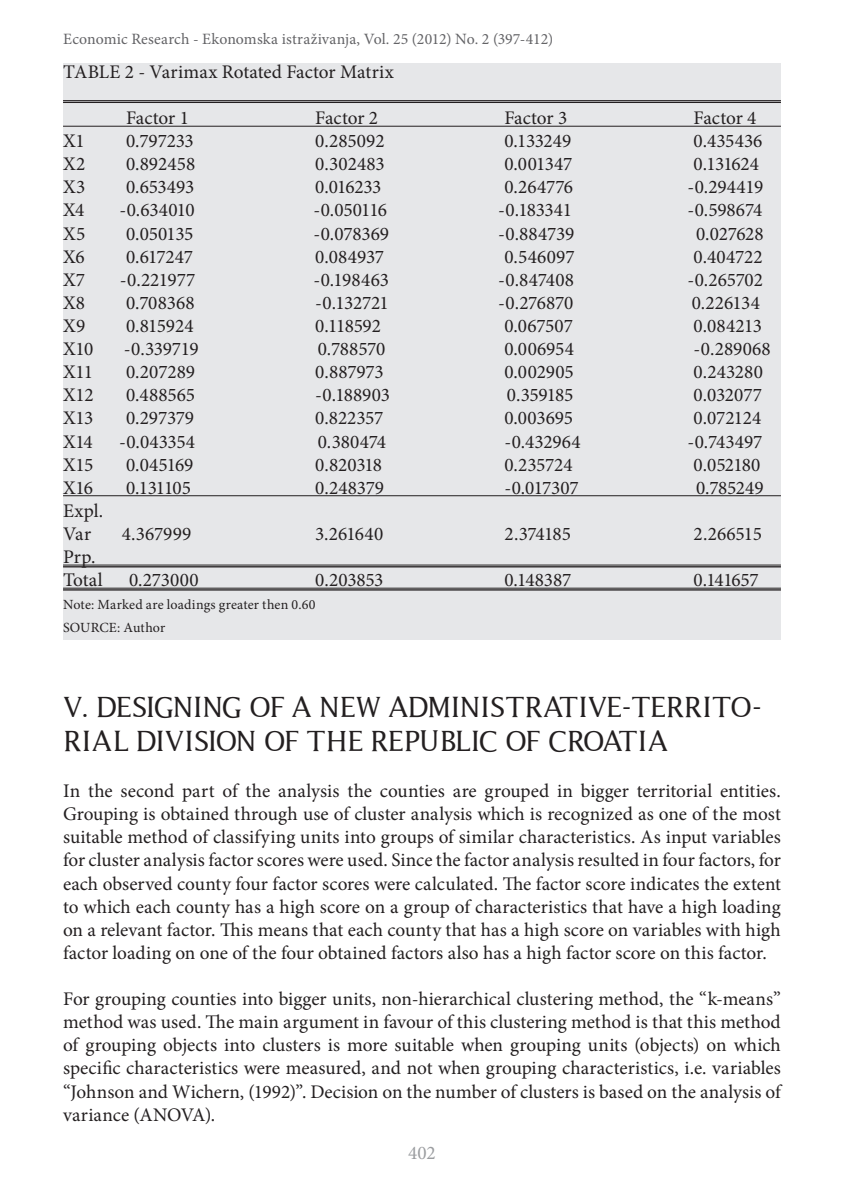
<style>
.page{position:relative;width:844px;height:1191px;background:#fff}
.page>*{position:absolute;margin:0;border:0;box-sizing:border-box;transform-origin:0 0}
.t1{font:28px/33.6px "Latine";letter-spacing:-.025em;color:#231f20}
.No_Spacing_First_par{font:19.25px/23.1px "Minion Pro";letter-spacing:-.005em;color:#231f20;text-align:justify}
.t2{font:19.25px "Minion Pro";color:#9b9da0}
.t3{font:15.75px "Minion Pro";letter-spacing:.005em;color:#636366}
.No_Spacing_First_par-2{font:14px "Minion Pro";letter-spacing:.01em;color:#231f20}
.Figure_tittle{font:14px "Minion Pro";color:#231f20}
</style>
<div class="page">
<div style="left:63px;top:64px;width:717px;height:576px;background:#e6e7e9"></div>
<hr style="left:63px;top:100px;width:717px;height:1px;background:#231f20">
<hr style="left:63px;top:102px;width:717px;height:1px;background:#231f20">
<hr style="left:63px;top:126px;width:717px;height:1px;background:#231f20">
<hr style="left:63px;top:495px;width:717px;height:1px;background:#231f20">
<hr style="left:63px;top:565px;width:717px;height:1px;background:#231f20">
<hr style="left:63px;top:566px;width:717px;height:1px;background:#231f20">
<hr style="left:63px;top:588px;width:717px;height:1px;background:#231f20">
<hr style="left:63px;top:589px;width:717px;height:1px;background:#231f20">
<p class="t3" style="left:63px;top:28px;width:491px">Economic Research - Ekonomska istraživanja, Vol. 25 (2012) No. 2 (397-412)</p>
<p class="No_Spacing_First_par" style="left:63px;top:60px;width:332px">TABLE 2 - Varimax Rotated Factor Matrix</p>
<p class="No_Spacing_First_par" style="left:126px;top:106px;width:64px">Factor 1</p>
<p class="No_Spacing_First_par" style="left:315px;top:106px;width:64px">Factor 2</p>
<p class="No_Spacing_First_par" style="left:504px;top:106px;width:64px">Factor 3</p>
<p class="No_Spacing_First_par" style="left:693px;top:106px;width:64px">Factor 4</p>
<p class="No_Spacing_First_par" style="left:63px;top:129px;width:23px">X1</p>
<p class="No_Spacing_First_par" style="left:126px;top:129px;width:69px">0.797233</p>
<p class="No_Spacing_First_par" style="left:315px;top:129px;width:71px">0.285092</p>
<p class="No_Spacing_First_par" style="left:504px;top:129px;width:68px">0.133249</p>
<p class="No_Spacing_First_par" style="left:693px;top:129px;width:70px">0.435436</p>
<p class="No_Spacing_First_par" style="left:63px;top:153px;width:24px">X2</p>
<p class="No_Spacing_First_par" style="left:126px;top:153px;width:71px">0.892458</p>
<p class="No_Spacing_First_par" style="left:315px;top:153px;width:71px">0.302483</p>
<p class="No_Spacing_First_par" style="left:504px;top:153px;width:70px">0.001347</p>
<p class="No_Spacing_First_par" style="left:693px;top:153px;width:67px">0.131624</p>
<p class="No_Spacing_First_par" style="left:63px;top:176px;width:24px">X3</p>
<p class="No_Spacing_First_par" style="left:126px;top:176px;width:70px">0.653493</p>
<p class="No_Spacing_First_par" style="left:315px;top:176px;width:68px">0.016233</p>
<p class="No_Spacing_First_par" style="left:504px;top:176px;width:70px">0.264776</p>
<p class="No_Spacing_First_par" style="left:687px;top:176px;width:77px">-0.294419</p>
<p class="No_Spacing_First_par" style="left:63px;top:199px;width:23px">X4</p>
<p class="No_Spacing_First_par" style="left:119px;top:199px;width:77px">-0.634010</p>
<p class="No_Spacing_First_par" style="left:313px;top:199px;width:75px">-0.050116</p>
<p class="No_Spacing_First_par" style="left:498px;top:199px;width:75px">-0.183341</p>
<p class="No_Spacing_First_par" style="left:687px;top:199px;width:76px">-0.598674</p>
<p class="No_Spacing_First_par" style="left:63px;top:222px;width:24px">X5</p>
<p class="No_Spacing_First_par" style="left:126px;top:222px;width:69px">0.050135</p>
<p class="No_Spacing_First_par" style="left:313px;top:222px;width:77px">-0.078369</p>
<p class="No_Spacing_First_par" style="left:498px;top:222px;width:77px">-0.884739</p>
<p class="No_Spacing_First_par" style="left:696px;top:222px;width:69px">0.027628</p>
<p class="No_Spacing_First_par" style="left:63px;top:245px;width:23px">X6</p>
<p class="No_Spacing_First_par" style="left:126px;top:245px;width:69px">0.617247</p>
<p class="No_Spacing_First_par" style="left:315px;top:245px;width:70px">0.084937</p>
<p class="No_Spacing_First_par" style="left:504px;top:245px;width:72px">0.546097</p>
<p class="No_Spacing_First_par" style="left:693px;top:245px;width:70px">0.404722</p>
<p class="No_Spacing_First_par" style="left:63px;top:268px;width:23px">X7</p>
<p class="No_Spacing_First_par" style="left:120px;top:268px;width:77px">-0.221977</p>
<p class="No_Spacing_First_par" style="left:313px;top:268px;width:77px">-0.198463</p>
<p class="No_Spacing_First_par" style="left:498px;top:268px;width:77px">-0.847408</p>
<p class="No_Spacing_First_par" style="left:687px;top:268px;width:77px">-0.265702</p>
<p class="No_Spacing_First_par" style="left:63px;top:291px;width:23px">X8</p>
<p class="No_Spacing_First_par" style="left:126px;top:291px;width:70px">0.708368</p>
<p class="No_Spacing_First_par" style="left:315px;top:291px;width:75px">-0.132721</p>
<p class="No_Spacing_First_par" style="left:498px;top:291px;width:77px">-0.276870</p>
<p class="No_Spacing_First_par" style="left:691px;top:291px;width:70px">0.226134</p>
<p class="No_Spacing_First_par" style="left:63px;top:314px;width:24px">X9</p>
<p class="No_Spacing_First_par" style="left:126px;top:314px;width:69px">0.815924</p>
<p class="No_Spacing_First_par" style="left:315px;top:314px;width:67px">0.118592</p>
<p class="No_Spacing_First_par" style="left:504px;top:314px;width:70px">0.067507</p>
<p class="No_Spacing_First_par" style="left:693px;top:314px;width:70px">0.084213</p>
<p class="No_Spacing_First_par" style="left:63px;top:337px;width:32px">X10</p>
<p class="No_Spacing_First_par" style="left:124px;top:337px;width:76px">-0.339719</p>
<p class="No_Spacing_First_par" style="left:318px;top:337px;width:69px">0.788570</p>
<p class="No_Spacing_First_par" style="left:504px;top:337px;width:71px">0.006954</p>
<p class="No_Spacing_First_par" style="left:693px;top:337px;width:79px">-0.289068</p>
<p class="No_Spacing_First_par" style="left:63px;top:360px;width:31px">X11</p>
<p class="No_Spacing_First_par" style="left:126px;top:360px;width:71px">0.207289</p>
<p class="No_Spacing_First_par" style="left:315px;top:360px;width:70px">0.887973</p>
<p class="No_Spacing_First_par" style="left:504px;top:360px;width:71px">0.002905</p>
<p class="No_Spacing_First_par" style="left:693px;top:360px;width:71px">0.243280</p>
<p class="No_Spacing_First_par" style="left:63px;top:384px;width:32px">X12</p>
<p class="No_Spacing_First_par" style="left:126px;top:384px;width:70px">0.488565</p>
<p class="No_Spacing_First_par" style="left:315px;top:384px;width:76px">-0.188903</p>
<p class="No_Spacing_First_par" style="left:507px;top:384px;width:68px">0.359185</p>
<p class="No_Spacing_First_par" style="left:693px;top:384px;width:70px">0.032077</p>
<p class="No_Spacing_First_par" style="left:63px;top:407px;width:32px">X13</p>
<p class="No_Spacing_First_par" style="left:126px;top:407px;width:70px">0.297379</p>
<p class="No_Spacing_First_par" style="left:315px;top:407px;width:70px">0.822357</p>
<p class="No_Spacing_First_par" style="left:504px;top:407px;width:70px">0.003695</p>
<p class="No_Spacing_First_par" style="left:693px;top:407px;width:69px">0.072124</p>
<p class="No_Spacing_First_par" style="left:63px;top:430px;width:31px">X14</p>
<p class="No_Spacing_First_par" style="left:119px;top:430px;width:77px">-0.043354</p>
<p class="No_Spacing_First_par" style="left:318px;top:430px;width:70px">0.380474</p>
<p class="No_Spacing_First_par" style="left:504px;top:430px;width:78px">-0.432964</p>
<p class="No_Spacing_First_par" style="left:687px;top:430px;width:77px">-0.743497</p>
<p class="No_Spacing_First_par" style="left:63px;top:453px;width:32px">X15</p>
<p class="No_Spacing_First_par" style="left:126px;top:453px;width:69px">0.045169</p>
<p class="No_Spacing_First_par" style="left:315px;top:453px;width:68px">0.820318</p>
<p class="No_Spacing_First_par" style="left:504px;top:453px;width:70px">0.235724</p>
<p class="No_Spacing_First_par" style="left:693px;top:453px;width:68px">0.052180</p>
<p class="No_Spacing_First_par" style="left:63px;top:476px;width:31px">X16</p>
<p class="No_Spacing_First_par" style="left:126px;top:476px;width:66px">0.131105</p>
<p class="No_Spacing_First_par" style="left:315px;top:476px;width:70px">0.248379</p>
<p class="No_Spacing_First_par" style="left:504px;top:476px;width:76px">-0.017307</p>
<p class="No_Spacing_First_par" style="left:696px;top:476px;width:69px">0.785249</p>
<p class="No_Spacing_First_par" style="left:63px;top:499px;width:41px">Expl.</p>
<p class="No_Spacing_First_par" style="left:63px;top:522px;width:30px">Var</p>
<p class="No_Spacing_First_par" style="left:122px;top:522px;width:71px">4.367999</p>
<p class="No_Spacing_First_par" style="left:315px;top:522px;width:69px">3.261640</p>
<p class="No_Spacing_First_par" style="left:504px;top:522px;width:68px">2.374185</p>
<p class="No_Spacing_First_par" style="left:693px;top:522px;width:70px">2.266515</p>
<p class="No_Spacing_First_par" style="left:63px;top:545px;width:34px">Prp.</p>
<p class="No_Spacing_First_par" style="left:63px;top:568px;width:41px">Total</p>
<p class="No_Spacing_First_par" style="left:129px;top:568px;width:71px">0.273000</p>
<p class="No_Spacing_First_par" style="left:315px;top:568px;width:70px">0.203853</p>
<p class="No_Spacing_First_par" style="left:504px;top:568px;width:68px">0.148387</p>
<p class="No_Spacing_First_par" style="left:693px;top:568px;width:67px">0.141657</p>
<p class="No_Spacing_First_par-2" style="left:63px;top:595px;width:254px">Note: Marked are loadings greater then 0.60</p>
<p class="Figure_tittle" style="left:63px;top:618px;width:104px">SOURCE: Author</p>
<p class="t1" style="left:63px;top:690px;width:700px">V. DESIGNING OF A NEW ADMINISTRATIVE-TERRITO-<br>RIAL DIVISION OF THE REPUBLIC OF CROATIA</p>
<p class="No_Spacing_First_par" style="left:63px;top:779px;width:719px">In the second part of the analysis the counties are grouped in bigger territorial entities.<br>Grouping is obtained through use of cluster analysis which is recognized as one of the most suitable method of classifying units into groups of similar characteristics. As input variables for cluster analysis factor scores were used. Since the factor analysis resulted in four factors, for each observed county four factor scores were calculated. The factor score indicates the extent to which each county has a high score on a group of characteristics that have a high loading on a relevant factor. This means that each county that has a high score on variables with high factor loading on one of the four obtained factors also has a high factor score on this factor.</p>
<p class="No_Spacing_First_par" style="left:63px;top:987px;width:719px">For grouping counties into bigger units, non-hierarchical clustering method, the “k-means” method was used. The main argument in favour of this clustering method is that this method of grouping objects into clusters is more suitable when grouping units (objects) on which specific characteristics were measured, and not when grouping characteristics, i.e. variables “Johnson and Wichern, (1992)”. Decision on the number of clusters is based on the analysis of variance (ANOVA).</p>
<p class="t2" style="left:408px;top:1139px;width:29px">402</p>
</div>
